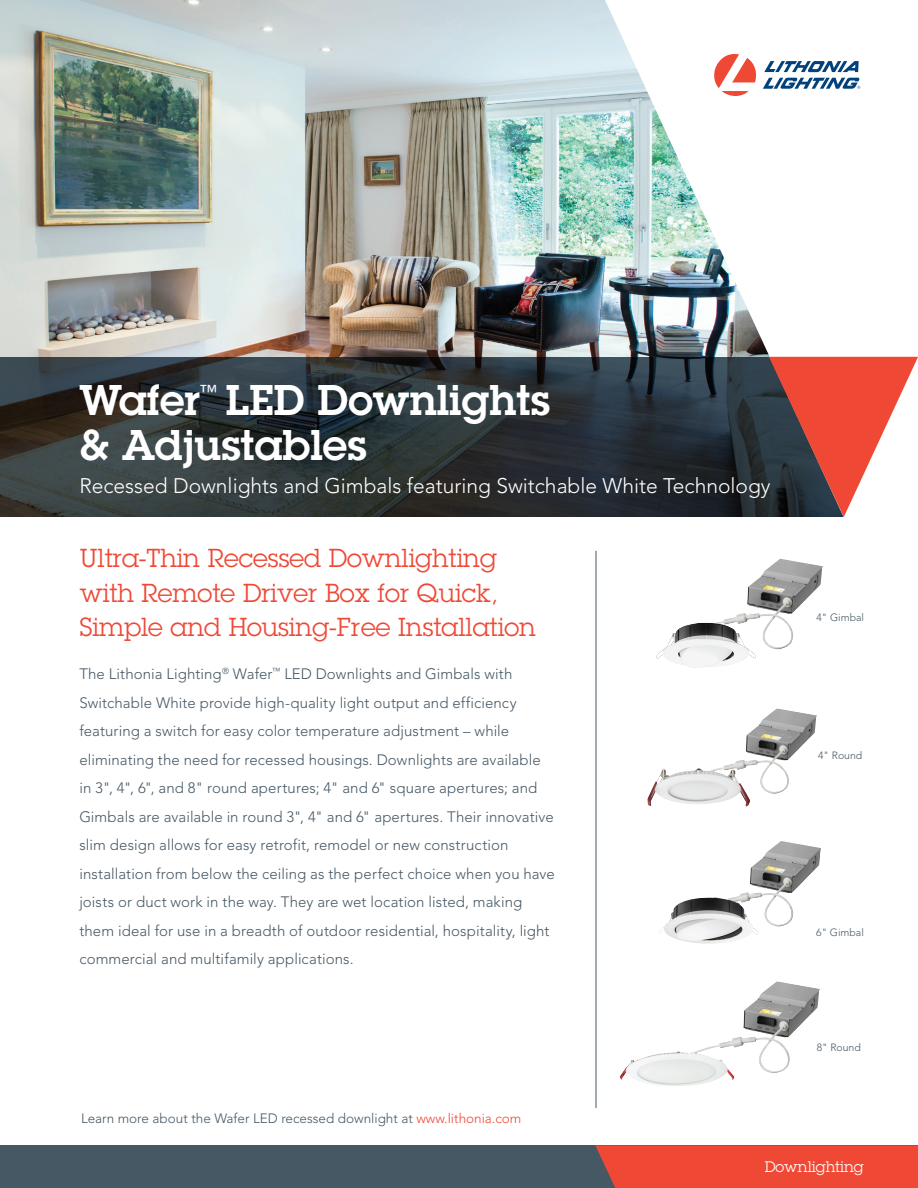
<style>
.page{position:relative;width:918px;height:1188px;background:#fff}
.page>*{position:absolute;margin:0;border:0;box-sizing:border-box;transform-origin:0 0}
.t1{font:600 42px/45px "Lubalin Graph Std";color:#fff}
.t2{font:25.5px/34.5px "Lubalin Graph Std";color:#ef4835}
.Family{font:300 21px "Avenir LT Std";color:#fff}
.t3{font:600 18.3px "Lubalin Graph Std";color:#fff}
.t4{font:300 15px/28.5px "Avenir LT Std";letter-spacing:.005em;color:#475865}
.Segment{font:15px "Lubalin Graph Std";color:#fff}
.t5{font:300 13.5px "Avenir LT Std";color:#475865}
.t6{font:300 10.5px "Avenir LT Std";color:#475865}
.s1{color:#ef4835}
</style>
<div class="page">
<img style="left:0;top:0;width:605px;height:357px">
<svg style="left:0;top:357px;width:605px;height:160px;background:#2e3537"></svg>
<svg style="left:605px;top:0;width:313px;height:650px"></svg>
<svg style="left:769px;top:357px;width:149px;height:160px"></svg>
<hr style="left:596px;top:551px;width:1px;height:557px;background:#475865">
<svg style="left:714px;top:54px;width:146px;height:42px"></svg>
<div style="left:0;top:1145px;width:918px;height:43px;background:#475865"></div>
<div style="left:595px;top:1145px;width:323px;height:43px;background:#ef4835"></div>
<img style="left:760px;top:708px;width:17px;height:16px">
<img style="left:763px;top:841px;width:18px;height:17px">
<svg style="left:764px;top:906px;width:3px;height:15px"></svg>
<img style="left:659px;top:876px;width:100px;height:68px">
<img style="left:759px;top:982px;width:17px;height:16px">
<img style="left:764px;top:559px;width:16px;height:13px">
<img style="left:656px;top:623px;width:100px;height:45px">
<p class="t1" style="left:79px;top:377px;width:123px">Wafer</p>
<p class="t3" style="left:201px;top:380px;width:19px">™</p>
<p class="t1" style="left:79px;top:377px;width:472px;text-indent:147px">LED Downlights &amp; Adjustables</p>
<p class="Family" style="left:79px;top:473px;width:693px">Recessed Downlights and Gimbals featuring Switchable White Technology</p>
<p class="t2" style="left:80px;top:541px;width:458px">Ultra-Thin Recessed Downlighting with Remote Driver Box for Quick,<br>Simple and Housing-Free Installation</p>
<p class="t4" style="left:79px;top:660px;width:477px">The Lithonia Lighting<sup>®</sup> Wafer<sup>™</sup> LED Downlights and Gimbals with Switchable White provide high-quality light output and efficiency featuring a switch for easy color temperature adjustment – while eliminating the need for recessed housings. Downlights are available in 3", 4", 6", and 8" round apertures; 4" and 6" square apertures; and Gimbals are available in round 3", 4" and 6" apertures. Their innovative slim design allows for easy retrofit, remodel or new construction installation from below the ceiling as the perfect choice when you have joists or duct work in the way. They are wet location listed, making them ideal for use in a breadth of outdoor residential, hospitality, light commercial and multifamily applications.</p>
<p class="t5" style="left:81px;top:1111px;width:442px">Learn more about the Wafer LED recessed downlight at <span class="s1">www.lithonia.com</span></p>
<p class="t6" style="left:816px;top:611px;width:49px">4" Gimbal</p>
<p class="t6" style="left:818px;top:750px;width:46px">4" Round</p>
<p class="t6" style="left:816px;top:926px;width:49px">6" Gimbal</p>
<p class="t6" style="left:817px;top:1041px;width:46px">8" Round</p>
<p class="Segment" style="left:765px;top:1157px;width:100px">Downlighting</p>
</div>
